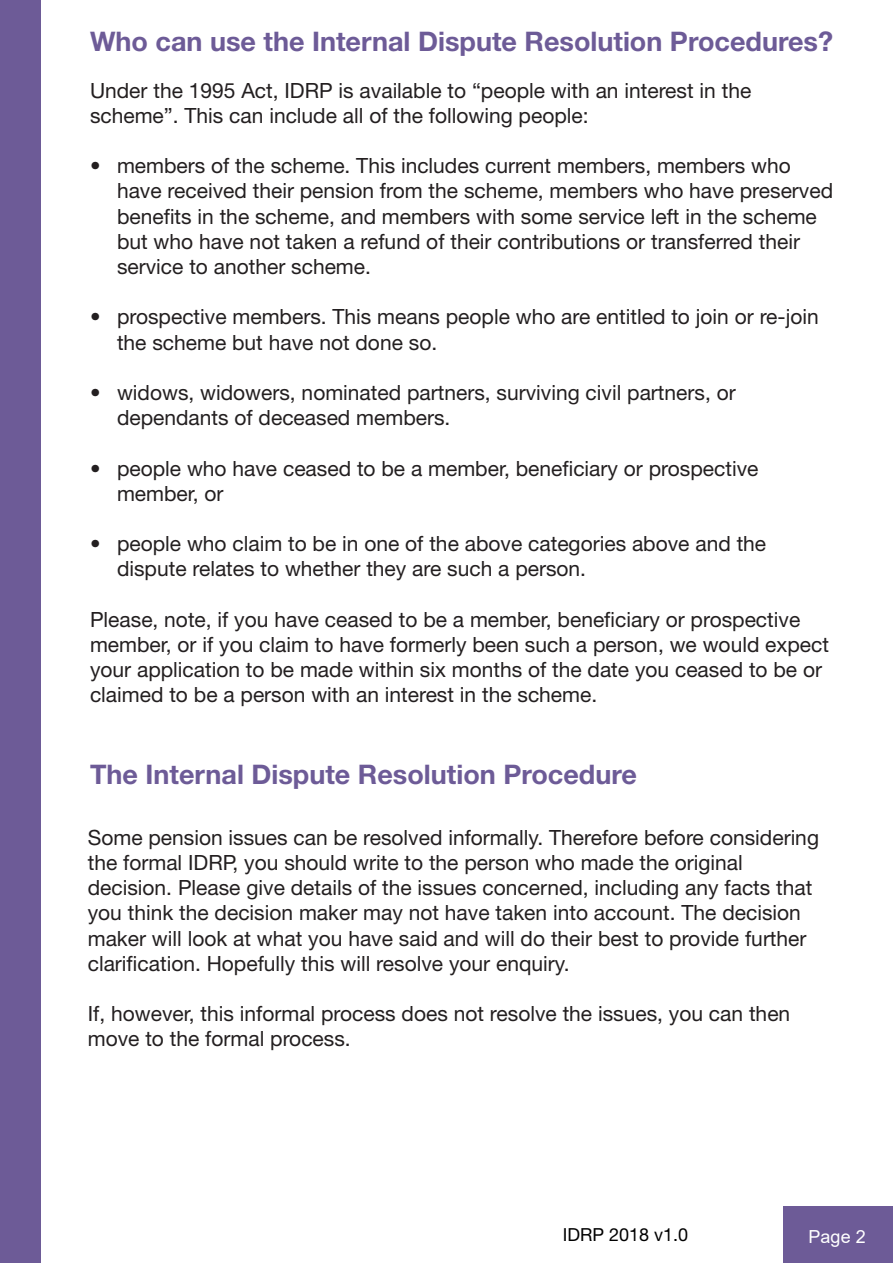
<style>
.page{position:relative;width:893px;height:1263px;background:#fff}
.page>*{position:absolute;margin:0;border:0;box-sizing:border-box;transform-origin:0 0}
.t1{font:700 27px "Helvetica Neue LT Std";color:#6d5b97}
.t2{font:21px/25.2px "Helvetica Neue LT Std";color:#231f20}
.t3{font:18px "Helvetica Neue LT Std";color:#000}
.t4{font:18px "Arial";color:#fff}
</style>
<div class="page">
<div style="left:0;top:1px;width:41px;height:1262px;background:#6d5b97"></div>
<div style="left:783px;top:1206px;width:110px;height:57px;background:#6d5b97"></div>
<p class="t1" style="left:90px;top:24px;width:744px">Who can use the Internal Dispute Resolution Procedures?</p>
<p class="t2" style="left:90px;top:77px;width:663px">Under the 1995 Act, IDRP is available to “people with an interest in the scheme”. This can include all of the following people:</p>
<p class="t2" style="left:117px;top:153px;width:718px;text-indent:-27px">• members of the scheme. This includes current members, members who have received their pension from the scheme, members who have preserved benefits in the scheme, and members with some service left in the scheme but who have not taken a refund of their contributions or transferred their service to another scheme.</p>
<p class="t2" style="left:117px;top:304px;width:703px;text-indent:-27px">• prospective members. This means people who are entitled to join or re-join the scheme but have not done so.</p>
<p class="t2" style="left:117px;top:380px;width:620px;text-indent:-27px">• widows, widowers, nominated partners, surviving civil partners, or dependants of deceased members.</p>
<p class="t2" style="left:117px;top:455px;width:643px;text-indent:-27px">• people who have ceased to be a member, beneficiary or prospective member, or</p>
<p class="t2" style="left:117px;top:531px;width:651px;text-indent:-27px">• people who claim to be in one of the above categories above and the dispute relates to whether they are such a person.</p>
<p class="t2" style="left:90px;top:606px;width:741px">Please, note, if you have ceased to be a member, beneficiary or prospective member, or if you claim to have formerly been such a person, we would expect your application to be made within six months of the date you ceased to be or claimed to be a person with an interest in the scheme.</p>
<p class="t1" style="left:90px;top:757px;width:548px">The Internal Dispute Resolution Procedure</p>
<p class="t2" style="left:88px;top:824px;width:733px">Some pension issues can be resolved informally. Therefore before considering the formal IDRP, you should write to the person who made the original decision. Please give details of the issues concerned, including any facts that you think the decision maker may not have taken into account. The decision maker will look at what you have said and will do their best to provide further clarification. Hopefully this will resolve your enquiry.</p>
<p class="t2" style="left:88px;top:1001px;width:704px">If, however, this informal process does not resolve the issues, you can then move to the formal process.</p>
<p class="t3" style="left:563px;top:1224px;width:127px">IDRP 2018 v1.0</p>
<p class="t4" style="left:809px;top:1224px;width:59px">Page 2</p>
</div>
